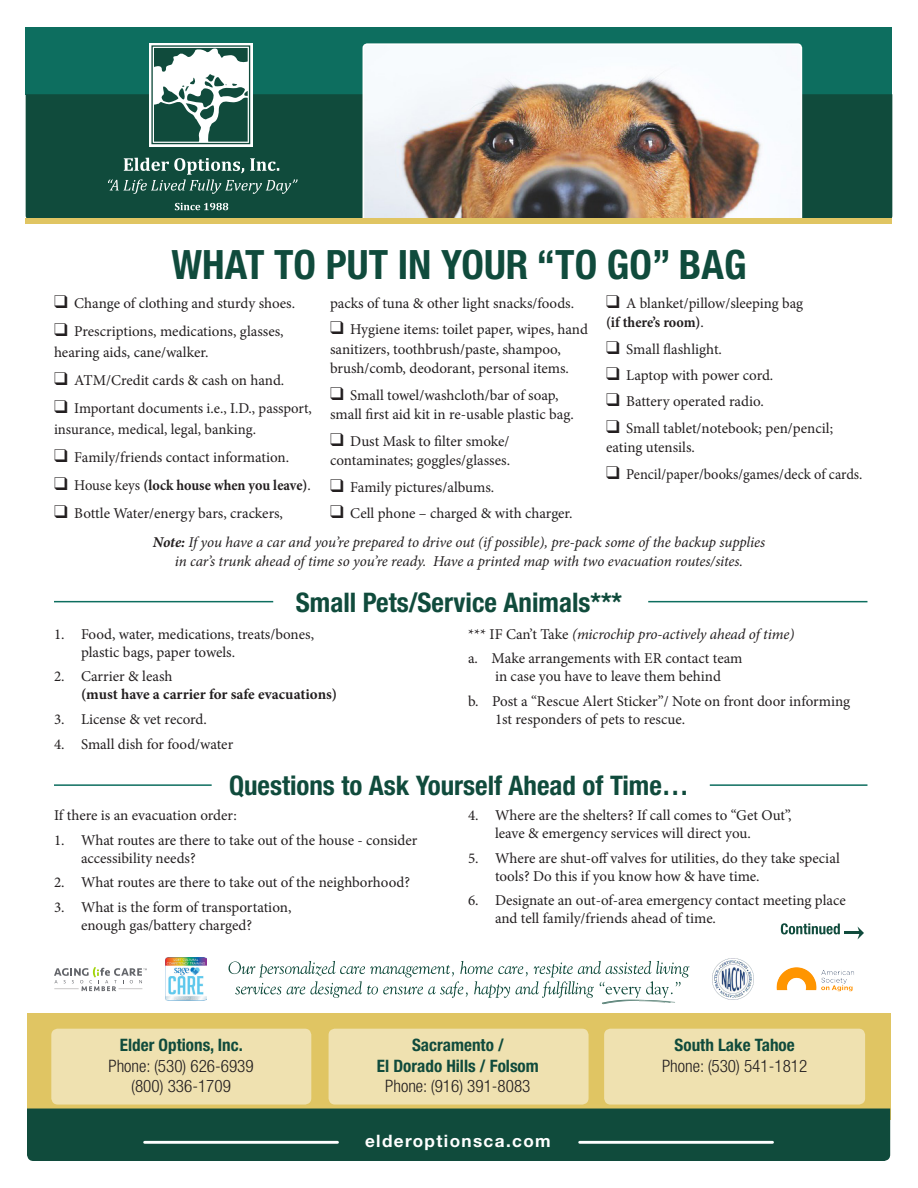
<style>
.page{position:relative;width:918px;height:1188px;background:#fff}
.page>*{position:absolute;margin:0;border:0;box-sizing:border-box;transform-origin:0 0}
.t1{font:700 condensed 40.5px "Helvetica Neue";color:#104b3c}
.t2{font:700 condensed 27px "Helvetica Neue";color:#104b3c}
.t3{font:300 condensed 17.1px "Helvetica Neue";color:#231f20}
.t4{font:700 condensed 17.1px/20.5px "Helvetica Neue";color:#104b3c;text-align:center}
.t5{font:700 17.1px "Helvetica Neue";letter-spacing:.08em;color:#fff}
.t6{font:15px/18px "Minion Pro";letter-spacing:-.005em;color:#231f20}
.t7{font:italic 15px/19.5px "Minion Pro";letter-spacing:-.01em;color:#231f20;text-align:center}
.t8{font:700 15px/18px "Minion Pro";color:#231f20}
.t9{font:15px "Minion Pro";letter-spacing:-.005em;color:#231f20;scale:.96 1}
.t10{font:700 15px "Minion Pro";color:#231f20;scale:.94 1}
.s1{font-weight:400}
.s2{font-weight:700}
.s3{font-style:normal}
</style>
<div class="page">
<svg style="left:229px;top:961px;width:460px;height:44px"></svg>
<div style="left:27px;top:1013px;width:864px;height:107px;background:#e0c563"></div>
<div style="left:26px;top:27px;width:866px;height:68px;background:#0d6e5f"></div>
<div style="left:27px;top:1109px;width:863px;height:52px;background:#104b3c"></div>
<div style="left:26px;top:94px;width:866px;height:124px;background:#104b3c"></div>
<div style="left:51px;top:1029px;width:260px;height:76px;background:#efe1b0;border-radius:6px"></div>
<div style="left:329px;top:1029px;width:260px;height:76px;background:#efe1b0;border-radius:6px"></div>
<div style="left:604px;top:1029px;width:261px;height:76px;background:#efe1b0;border-radius:6px"></div>
<hr style="left:580px;top:1141px;width:193px;height:3px;background:#fff">
<hr style="left:145px;top:1141px;width:192px;height:3px;background:#fff">
<svg style="left:175px;top:203px;width:53px;height:7px"></svg>
<svg style="left:108px;top:158px;width:190px;height:36px"></svg>
<div style="left:149px;top:43px;width:104px;height:103px;background:linear-gradient(to right,#f5f7f7,#f6f8f8)"></div>
<div style="left:151px;top:45px;width:99px;height:99px;border:1px solid #104b3c"></div>
<svg style="left:154px;top:48px;width:94px;height:94px"></svg>
<img style="left:166px;top:958px;width:40px;height:42px">
<svg style="left:54px;top:967px;width:93px;height:24px"></svg>
<img style="left:776px;top:967px;width:78px;height:25px">
<img style="left:713px;top:958px;width:40px;height:42px">
<img style="left:362px;top:43px;width:441px;height:175px">
<hr style="left:54px;top:601px;width:219px;height:1px;background:#0d6e5f">
<hr style="left:54px;top:784px;width:158px;height:2px;background:#0d6e5f">
<hr style="left:648px;top:601px;width:219px;height:1px;background:#0d6e5f">
<hr style="left:710px;top:784px;width:157px;height:2px;background:#0d6e5f">
<svg style="left:781px;top:923px;width:83px;height:16px"></svg>
<div style="left:26px;top:218px;width:866px;height:6px;background:#e0c563"></div>
<p class="t1" style="left:171px;top:240px;width:577px">WHAT TO PUT IN YOUR “TO GO” BAG</p>
<p class="t6" style="left:54px;top:294px;width:243px">❑ Change of clothing and sturdy shoes.</p>
<p class="t6" style="left:54px;top:321px;width:231px;line-height:21.1px">❑ Prescriptions, medications, glasses, hearing aids, cane/walker.</p>
<p class="t6" style="left:54px;top:371px;width:232px">❑ ATM/Credit cards &amp; cash on hand.</p>
<p class="t6" style="left:54px;top:398px;width:260px;line-height:21.1px">❑ Important documents i.e., I.D., passport, insurance, medical, legal, banking.</p>
<p class="t6" style="left:54px;top:448px;width:237px">❑ Family/friends contact information.</p>
<p class="t10" style="left:54px;top:475px;width:275px">❑ <span class="s1">House keys</span> (lock house when you leave)<span class="s1">.</span></p>
<p class="t6" style="left:54px;top:504px;width:231px">❑ Bottle Water/energy bars, crackers,</p>
<p class="t6" style="left:606px;top:293px;width:199px;line-height:19.5px">❑ A blanket/pillow/sleeping bag <span class="s2">(if there’s room)</span>.</p>
<p class="t6" style="left:606px;top:340px;width:118px">❑ Small flashlight.</p>
<p class="t6" style="left:606px;top:366px;width:169px">❑ Laptop with power cord.</p>
<p class="t6" style="left:606px;top:393px;width:159px">❑ Battery operated radio.</p>
<p class="t6" style="left:606px;top:418px;width:229px;line-height:19.5px">❑ Small tablet/notebook; pen/pencil; eating utensils.</p>
<p class="t9" style="left:606px;top:464px;width:269px">❑ Pencil/paper/books/games/deck of cards.</p>
<p class="t6" style="left:330px;top:294px;width:246px">packs of tuna &amp; other light snacks/foods.</p>
<p class="t6" style="left:330px;top:320px;width:260px;line-height:19.5px">❑ Hygiene items: toilet paper, wipes, hand sanitizers, toothbrush/paste, shampoo, brush/comb, deodorant, personal items.</p>
<p class="t6" style="left:330px;top:385px;width:245px;line-height:19.5px">❑ Small towel/washcloth/bar of soap, small first aid kit in re-usable plastic bag.</p>
<p class="t6" style="left:330px;top:431px;width:182px;line-height:19.5px">❑ Dust Mask to filter smoke/ contaminates; goggles/glasses.</p>
<p class="t6" style="left:330px;top:478px;width:166px">❑ Family pictures/albums.</p>
<p class="t6" style="left:330px;top:504px;width:244px">❑ Cell phone – charged &amp; with charger.</p>
<p class="t7" style="left:153px;top:532px;width:614px"><span class="s2">Note:</span> If you have a car and you’re prepared to drive out (if possible), pre-pack some of the backup supplies in car’s trunk ahead of time so you’re ready. Have a printed map with two evacuation routes/sites.</p>
<p class="t2" style="left:296px;top:586px;width:328px">Small Pets/Service Animals***</p>
<p class="t6" style="left:81px;top:625px;width:235px;text-indent:-27px">1. Food, water, medications, treats/bones, plastic bags, paper towels.</p>
<p class="t8" style="left:81px;top:667px;width:258px;text-indent:-27px"><span class="s1">2. Carrier &amp; leash<br></span>(must have a carrier for safe evacuations)</p>
<p class="t6" style="left:54px;top:710px;width:154px">3. License &amp; vet record.</p>
<p class="t6" style="left:54px;top:735px;width:181px">4. Small dish for food/water</p>
<p class="t7" style="left:468px;top:624px;width:328px"><span class="s3">*** IF Can’t Take</span> (microchip pro-actively ahead of time)</p>
<p class="t6" style="left:468px;top:650px;width:276px;text-align:center">a. Make arrangements with ER contact team in case you have to leave them behind</p>
<p class="t6" style="left:495px;top:692px;width:357px;text-indent:-27px">b. Post a “Rescue Alert Sticker”/ Note on front door informing<br>1st responders of pets to rescue.</p>
<p class="t2" style="left:229px;top:769px;width:461px">Questions to Ask Yourself Ahead of Time…</p>
<p class="t6" style="left:54px;top:806px;width:184px">If there is an evacuation order:</p>
<p class="t6" style="left:81px;top:831px;width:338px;text-indent:-27px">1. What routes are there to take out of the house - consider accessibility needs?</p>
<p class="t6" style="left:54px;top:874px;width:358px">2. What routes are there to take out of the neighborhood?</p>
<p class="t6" style="left:81px;top:898px;width:212px;text-indent:-27px">3. What is the form of transportation, enough gas/battery charged?</p>
<p class="t6" style="left:495px;top:806px;width:298px;text-indent:-27px">4. Where are the shelters? If call comes to “Get Out”, leave &amp; emergency services will direct you.</p>
<p class="t6" style="left:495px;top:849px;width:346px;text-indent:-27px">5. Where are shut-off valves for utilities, do they take special tools? Do this if you know how &amp; have time.</p>
<p class="t6" style="left:495px;top:892px;width:352px;text-indent:-27px">6. Designate an out-of-area emergency contact meeting place and tell family/friends ahead of time.</p>
<p class="t4" style="left:120px;top:1035px;width:124px">Elder Options, Inc.</p>
<p class="t3" style="left:108px;top:1056px;width:147px">Phone: (530) 626-6939</p>
<p class="t3" style="left:131px;top:1076px;width:101px">(800) 336-1709</p>
<p class="t4" style="left:377px;top:1035px;width:163px">Sacramento /<br>El Dorado Hills / Folsom</p>
<p class="t3" style="left:385px;top:1076px;width:147px">Phone: (916) 391-8083</p>
<p class="t5" style="left:365px;top:1130px;width:187px">elderoptionsca.com</p>
<p class="t4" style="left:675px;top:1035px;width:122px">South Lake Tahoe</p>
<p class="t3" style="left:662px;top:1056px;width:147px">Phone: (530) 541-1812</p>
</div>
